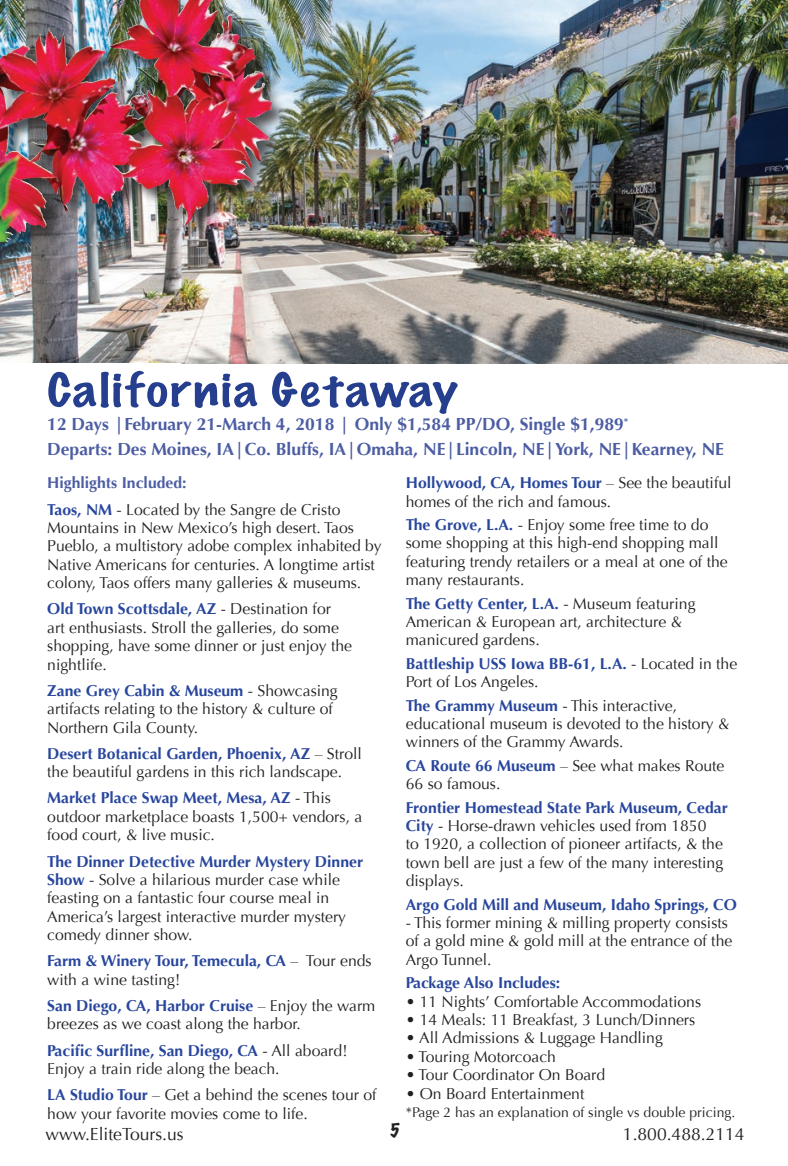
<style>
.page{position:relative;width:788px;height:1166px;background:#fff}
.page>*{position:absolute;margin:0;border:0;box-sizing:border-box;transform-origin:0 0}
.t1{font:100 42px "Marker Felt";letter-spacing:.045em;color:#253f8e;scale:1.25 1}
.t2{font:700 17.5px/24.5px "Optima";color:#4c5da3}
.t3{font:17.5px "Optima";color:#231f20}
.t4{font:100 17.5px "Marker Felt";color:#231f20}
.t5{font:15.75px/18.4px "Optima";color:#231f20}
.t6{font:700 15.75px/18.4px "Optima";color:#28469d}
.t7{font:14px "Optima";color:#231f20}
.s1{font-weight:700;color:#28469d}
.s2{font-weight:700;color:#4c5da3}
.s3{font-weight:400;color:#231f20}
</style>
<div class="page">
<img style="left:0;top:0;width:788px;height:364px">
<div style="left:0;top:0;width:289px;height:259px;background:#231f20;opacity:.75"></div>
<img style="left:109px;top:0;width:93px;height:96px">
<div style="left:0;top:363px;width:180px;height:34px;background:#fff"></div>
<h1 class="t1" style="left:47px;top:357px;width:330px">California Getaway</h1>
<p class="t2" style="left:47px;top:412px;width:678px">12 Days |February 21-March 4, 2018 | Only $1,584 PP/DO, Single $1,989<sup>*<br></sup>Departs: Des Moines, IA|Co. Bluffs, IA|Omaha, NE|Lincoln, NE|York, NE|Kearney, NE</p>
<p class="t5" style="left:406px;top:474px;width:327px"><span class="s1">Hollywood, CA, Homes Tour</span> – See the beautiful homes of the rich and famous.</p>
<p class="t5" style="left:406px;top:516px;width:323px"><span class="s1">The Grove, L.A.</span> - Enjoy some free time to do some shopping at this high-end shopping mall featuring trendy retailers or a meal at one of the many restaurants.</p>
<p class="t5" style="left:406px;top:594px;width:291px"><span class="s1">The Getty Center, L.A.</span> - Museum featuring<br>American &amp; European art, architecture &amp; manicured gardens.</p>
<p class="t5" style="left:406px;top:654px;width:333px"><span class="s1">Battleship USS Iowa BB-61, L.A.</span> - Located in the<br>Port of Los Angeles.</p>
<p class="t5" style="left:406px;top:696px;width:325px"><span class="s1">The Grammy Museum</span> - This interactive, educational museum is devoted to the history &amp; winners of the Grammy Awards.</p>
<p class="t5" style="left:406px;top:756px;width:320px"><span class="s1">CA Route 66 Museum</span> – See what makes Route<br>66 so famous.</p>
<p class="t5" style="left:406px;top:798px;width:323px"><span class="s1">Frontier Homestead State Park Museum, Cedar City</span> - Horse-drawn vehicles used from 1850<br>to 1920, a collection of pioneer artifacts, &amp; the town bell are just a few of the many interesting displays.</p>
<p class="t6" style="left:406px;top:895px;width:332px">Argo Gold Mill and Museum, Idaho Springs, CO</p>
<p class="t5" style="left:406px;top:913px;width:328px">- This former mining &amp; milling property consists of a gold mine &amp; gold mill at the entrance of the<br>Argo Tunnel.</p>
<p class="t6" style="left:406px;top:974px;width:156px">Package Also Includes:</p>
<p class="t5" style="left:406px;top:992px;width:297px">• 11 Nights’ Comfortable Accommodations</p>
<p class="t5" style="left:406px;top:1010px;width:291px">• 14 Meals: 11 Breakfast, 3 Lunch/Dinners</p>
<p class="t5" style="left:406px;top:1029px;width:258px">• All Admissions &amp; Luggage Handling</p>
<p class="t5" style="left:406px;top:1047px;width:151px">• Touring Motorcoach</p>
<p class="t5" style="left:406px;top:1065px;width:201px">• Tour Coordinator On Board</p>
<p class="t5" style="left:406px;top:1084px;width:180px">• On Board Entertainment</p>
<p class="t7" style="left:406px;top:1103px;width:331px">*Page 2 has an explanation of single vs double pricing.</p>
<p class="t5" style="left:47px;top:470px;width:295px;line-height:26.2px"><span class="s2">Highlights Included:<br></span><span class="s1">Taos, NM</span> - Located by the Sangre de Cristo</p>
<p class="t5" style="left:47px;top:518px;width:336px">Mountains in New Mexico’s high desert. Taos Pueblo, a multistory adobe complex inhabited by Native Americans for centuries. A longtime artist colony, Taos offers many galleries &amp; museums.</p>
<p class="t5" style="left:47px;top:600px;width:306px"><span class="s1">Old Town Scottsdale, AZ</span> - Destination for art enthusiasts. Stroll the galleries, do some shopping, have some dinner or just enjoy the nightlife.</p>
<p class="t5" style="left:47px;top:681px;width:292px"><span class="s1">Zane Grey Cabin &amp; Museum</span> - Showcasing artifacts relating to the history &amp; culture of<br>Northern Gila County.</p>
<p class="t5" style="left:47px;top:744px;width:316px"><span class="s1">Desert Botanical Garden, Phoenix, AZ</span> – Stroll the beautiful gardens in this rich landscape.</p>
<p class="t5" style="left:47px;top:789px;width:316px"><span class="s1">Market Place Swap Meet, Mesa, AZ</span> - This outdoor marketplace boasts 1,500+ vendors, a food court, &amp; live music.</p>
<p class="t5" style="left:47px;top:852px;width:317px"><span class="s1">The Dinner Detective Murder Mystery Dinner Show</span> - Solve a hilarious murder case while feasting on a fantastic four course meal in America’s largest interactive murder mystery comedy dinner show.</p>
<p class="t6" style="left:47px;top:952px;width:326px">Farm &amp; Winery Tour, Temecula, CA <span class="s3">– Tour ends with a wine tasting!</span></p>
<p class="t5" style="left:47px;top:996px;width:329px"><span class="s1">San Diego, CA, Harbor Cruise</span> – Enjoy the warm breezes as we coast along the harbor.</p>
<p class="t5" style="left:47px;top:1041px;width:302px"><span class="s1">Pacific Surfline, San Diego, CA</span> - All aboard!<br>Enjoy a train ride along the beach.</p>
<p class="t5" style="left:47px;top:1086px;width:331px"><span class="s1">LA Studio Tour</span> – Get a behind the scenes tour of how your favorite movies come to life.</p>
<p class="t3" style="left:45px;top:1123px;width:139px">www.EliteTours.us</p>
<p class="t4" style="left:390px;top:1116px;width:11px">5</p>
<p class="t3" style="left:623px;top:1123px;width:123px">1.800.488.2114</p>
</div>
